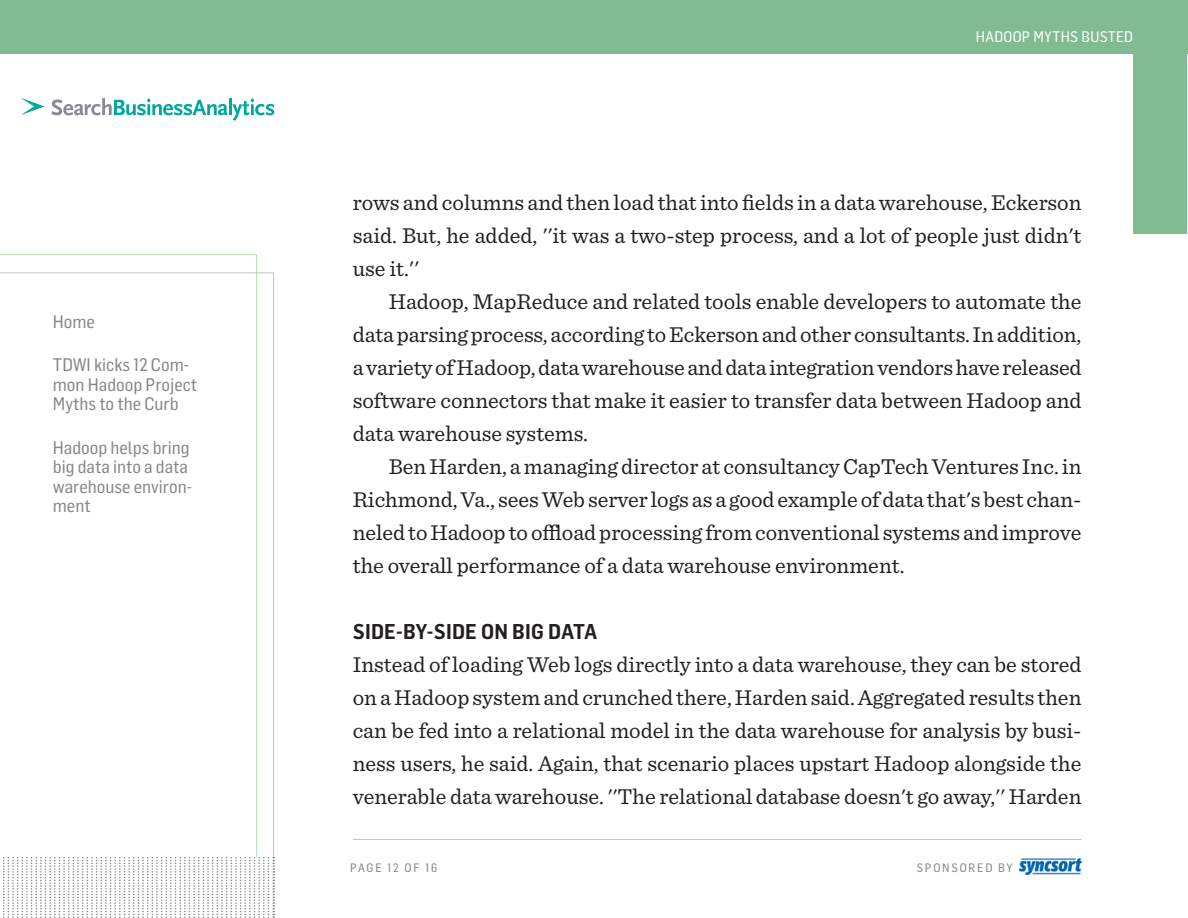
<style>
.page{position:relative;width:1188px;height:918px;background:#fff}
.page>*{position:absolute;margin:0;border:0;box-sizing:border-box;transform-origin:0 0}
.body_copy{font:22.5px/33px "Sentinel";color:#231f20;text-align:justify}
.body_copy-first_para{font:22.5px/33px "Sentinel";color:#231f20;text-align:justify}
.subhead{font:600 21px "Flama Semicondensed";letter-spacing:.01em;color:#231f20}
.t1{font:17.85px/19.5px "Flama Semicondensed Basic";color:#858688}
.t2{font:15px "Flama Semicondensed Basic";letter-spacing:.02em;color:#fff}
.t3{font:12px "Flama Semicondensed Basic";letter-spacing:.15em;color:#858688}
</style>
<div class="page">
<svg style="left:0;top:272px;width:274px;height:585px"></svg>
<hr style="left:353px;top:839px;width:728px;height:1px;background:#c3c4c6">
<img style="left:1019px;top:859px;width:63px;height:15px">
<div style="left:1133px;top:0;width:54px;height:234px;background:#80bb92"></div>
<div style="left:0;top:0;width:1188px;height:54px;background:#80bb92"></div>
<svg style="left:3px;top:857px;width:271px;height:61px"></svg>
<svg style="left:21px;top:98px;width:23px;height:17px"></svg>
<svg style="left:51px;top:98px;width:223px;height:23px"></svg>
<p class="t1" style="left:53px;top:311px;width:44px">Home</p>
<p class="t1" style="left:53px;top:354px;width:146px">TDWI kicks 12 Com&shy;mon Hadoop Project<br>Myths to the Curb</p>
<p class="t1" style="left:53px;top:437px;width:141px">Hadoop helps bring big data into a data warehouse environ&shy;ment</p>
<p class="t2" style="left:976px;top:27px;width:159px">HADOOP MYTHS BUSTED</p>
<p class="body_copy" style="left:353px;top:185px;width:730px">rows and columns and then load that into fields in a data warehouse, Eckerson said. But, he added, ''it was a two-step process, and a lot of people just didn't use it.''</p>
<p class="body_copy" style="left:353px;top:284px;width:730px;text-indent:36px">Hadoop, MapReduce and related tools enable developers to automate the data parsing process, according to Eckerson and other consultants. In addition, a variety of Hadoop, data warehouse and data integration vendors have released software connectors that make it easier to transfer data between Hadoop and data warehouse systems.</p>
<p class="body_copy" style="left:353px;top:449px;width:730px;text-indent:36px">Ben Harden, a managing director at consultancy CapTech Ventures Inc. in Richmond, Va., sees Web server logs as a good example of data that's best chan&shy;neled to Hadoop to offload processing from conventional systems and improve the overall performance of a data warehouse environment.</p>
<p class="subhead" style="left:353px;top:618px;width:246px">SIDE-BY-SIDE ON BIG DATA</p>
<p class="body_copy-first_para" style="left:353px;top:647px;width:730px">Instead of loading Web logs directly into a data warehouse, they can be stored on a Hadoop system and crunched there, Harden said. Aggregated results then can be fed into a relational model in the data warehouse for analysis by busi&shy;ness users, he said. Again, that scenario places upstart Hadoop alongside the venerable data warehouse. ''The relational database doesn't go away,'' Harden</p>
<p class="t3" style="left:350px;top:860px;width:89px">PAGE 12 OF 16</p>
<p class="t3" style="left:917px;top:860px;width:98px">SPONSORED BY</p>
</div>
